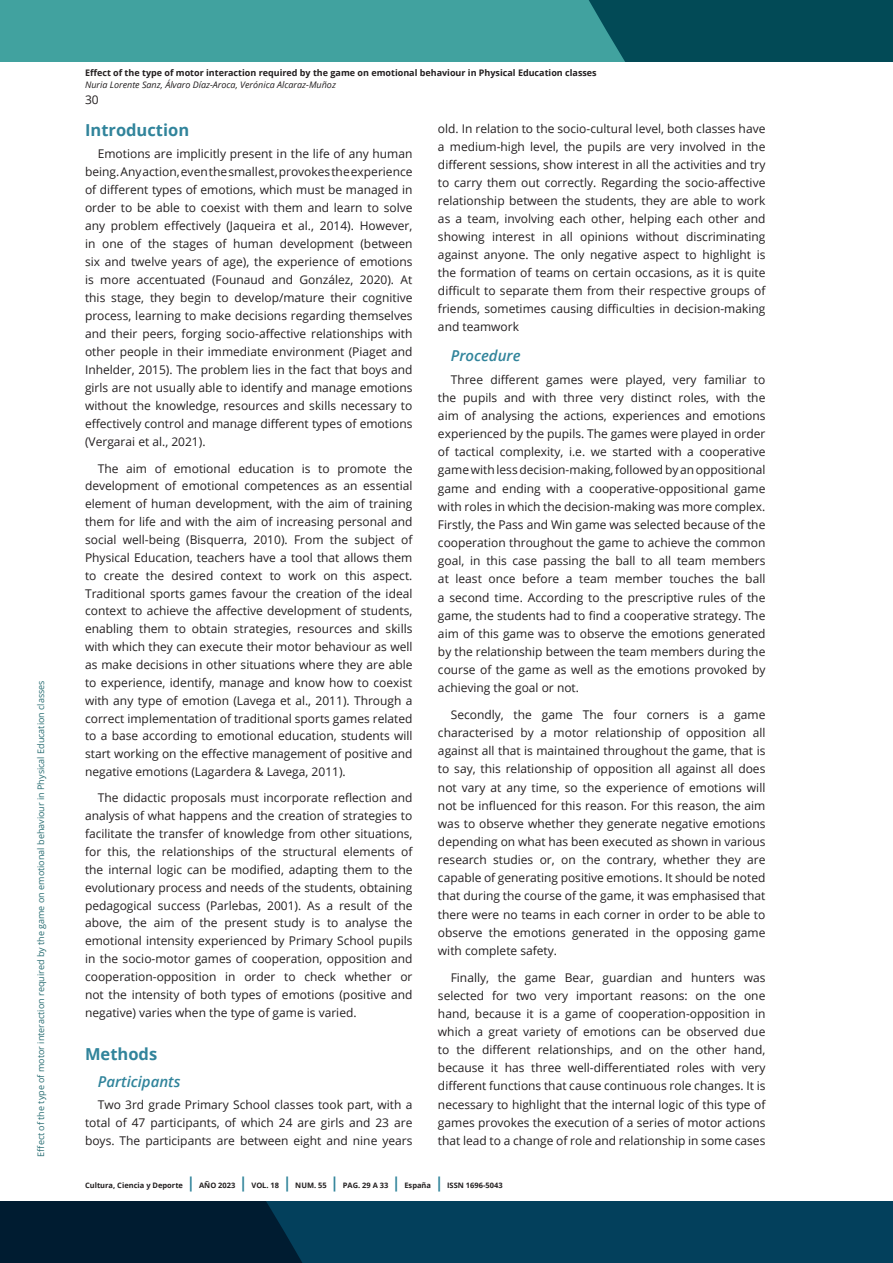
<style>
.page{position:relative;width:893px;height:1263px;background:#fff}
.page>*{position:absolute;margin:0;border:0;box-sizing:border-box;transform-origin:0 0}
.subtitulo_H3{font:700 16.5px "Open Sans";color:#31849b}
.subtitulo_2_H3{font:italic 600 15px "Open Sans";color:#31849b}
.Cuerpo_de_texto_P{font:12px/18.1px "Open Sans";color:#231f20;text-align:justify}
.t1{font:700 9px "Open Sans";color:#231f20}
.t2{font:9px "Open Sans";color:#2a6e73}
.t3{font:italic 9px "Open Sans";color:#231f20}
.t4{font:700 7.5px "Open Sans";color:#231f20}
.s1{font-size:15px;color:#31849b}
</style>
<div class="page">
<svg style="left:0;top:1201px;width:893px;height:62px;background:#02344e"></svg>
<div style="left:0;top:0;width:893px;height:62px;background:#41a29f"></div>
<div style="left:589px;top:0;width:304px;height:62px;background:#024a56"></div>
<p class="t2" style="left:35px;top:1156px;width:478px;rotate:-90deg">Effect of the type of motor interaction required by the game on emotional behaviour in Physical Education classes</p>
<p class="t1" style="left:85px;top:67px;width:513px">Effect of the type of motor interaction required by the game on emotional behaviour in Physical Education classes</p>
<p class="t3" style="left:85px;top:79px;width:252px">Nuria Lorente Sanz, Álvaro Díaz-Aroca, Verónica Alcaraz-Muñoz</p>
<p class="Cuerpo_de_texto_P" style="left:85px;top:90px;width:15px">30</p>
<p class="subtitulo_H3" style="left:85px;top:118px;width:106px">Introduction</p>
<p class="Cuerpo_de_texto_P" style="left:85px;top:145px;width:329px;text-indent:13px">Emotions are implicitly present in the life of any human being. Any action, even the smallest, provokes the experience of different types of emotions, which must be managed in order to be able to coexist with them and learn to solve any problem effectively (Jaqueira et al., 2014). However, in one of the stages of human development (between six and twelve years of age), the experience of emotions is more accentuated (Founaud and González, 2020). At this stage, they begin to develop/mature their cognitive process, learning to make decisions regarding themselves and their peers, forging socio-affective relationships with other people in their immediate environment (Piaget and Inhelder, 2015). The problem lies in the fact that boys and girls are not usually able to identify and manage emotions without the knowledge, resources and skills necessary to effectively control and manage different types of emotions (Vergarai et al., 2021).</p>
<p class="Cuerpo_de_texto_P" style="left:85px;top:459px;width:329px;text-indent:13px">The aim of emotional education is to promote the development of emotional competences as an essential element of human development, with the aim of training them for life and with the aim of increasing personal and social well-being (Bisquerra, 2010). From the subject of Physical Education, teachers have a tool that allows them to create the desired context to work on this aspect.<br>Traditional sports games favour the creation of the ideal context to achieve the affective development of students, enabling them to obtain strategies, resources and skills with which they can execute their motor behaviour as well as make decisions in other situations where they are able to experience, identify, manage and know how to coexist with any type of emotion (Lavega et al., 2011). Through a correct implementation of traditional sports games related to a base according to emotional education, students will start working on the effective management of positive and negative emotions (Lagardera &amp; Lavega, 2011).</p>
<p class="Cuerpo_de_texto_P" style="left:85px;top:789px;width:329px;text-indent:13px">The didactic proposals must incorporate reflection and analysis of what happens and the creation of strategies to facilitate the transfer of knowledge from other situations, for this, the relationships of the structural elements of the internal logic can be modified, adapting them to the evolutionary process and needs of the students, obtaining pedagogical success (Parlebas, 2001). As a result of the above, the aim of the present study is to analyse the emotional intensity experienced by Primary School pupils in the socio-motor games of cooperation, opposition and cooperation-opposition in order to check whether or not the intensity of both types of emotions (positive and negative) varies when the type of game is varied.</p>
<p class="subtitulo_H3" style="left:85px;top:1043px;width:74px">Methods</p>
<p class="subtitulo_2_H3" style="left:98px;top:1071px;width:84px">Participants</p>
<p class="Cuerpo_de_texto_P" style="left:85px;top:1095px;width:329px;text-indent:13px">Two 3rd grade Primary School classes took part, with a total of 47 participants, of which 24 are girls and 23 are boys. The participants are between eight and nine years</p>
<p class="Cuerpo_de_texto_P" style="left:438px;top:119px;width:329px">old. In relation to the socio-cultural level, both classes have a medium-high level, the pupils are very involved in the different sessions, show interest in all the activities and try to carry them out correctly. Regarding the socio-affective relationship between the students, they are able to work as a team, involving each other, helping each other and showing interest in all opinions without discriminating against anyone. The only negative aspect to highlight is the formation of teams on certain occasions, as it is quite difficult to separate them from their respective groups of friends, sometimes causing difficulties in decision-making and teamwork</p>
<p class="subtitulo_2_H3" style="left:451px;top:346px;width:71px">Procedure</p>
<p class="Cuerpo_de_texto_P" style="left:438px;top:370px;width:329px;text-indent:13px">Three different games were played, very familiar to the pupils and with three very distinct roles, with the aim of analysing the actions, experiences and emotions experienced by the pupils. The games were played in order of tactical complexity, i.e. we started with a cooperative game with less decision-making, followed by an oppositional game and ending with a cooperative-oppositional game with roles in which the decision-making was more complex.<br>Firstly, the Pass and Win game was selected because of the cooperation throughout the game to achieve the common goal, in this case passing the ball to all team members at least once before a team member touches the ball a second time. According to the prescriptive rules of the game, the students had to find a cooperative strategy. The aim of this game was to observe the emotions generated by the relationship between the team members during the course of the game as well as the emotions provoked by achieving the goal or not.</p>
<p class="Cuerpo_de_texto_P" style="left:438px;top:705px;width:329px;text-indent:13px">Secondly, the game The four corners is a game characterised by a motor relationship of opposition all against all that is maintained throughout the game, that is to say, this relationship of opposition all against all does not vary at any time, so the experience of emotions will not be influenced for this reason. For this reason, the aim was to observe whether they generate negative emotions depending on what has been executed as shown in various research studies or, on the contrary, whether they are capable of generating positive emotions. It should be noted that during the course of the game, it was emphasised that there were no teams in each corner in order to be able to observe the emotions generated in the opposing game with complete safety.</p>
<p class="Cuerpo_de_texto_P" style="left:438px;top:968px;width:329px;text-indent:13px">Finally, the game Bear, guardian and hunters was selected for two very important reasons: on the one hand, because it is a game of cooperation-opposition in which a great variety of emotions can be observed due to the different relationships, and on the other hand, because it has three well-differentiated roles with very different functions that cause continuous role changes. It is necessary to highlight that the internal logic of this type of games provokes the execution of a series of motor actions that lead to a change of role and relationship in some cases</p>
<p class="t4" style="left:85px;top:1180px;width:419px">Cultura, Ciencia y Deporte <span class="s1">|</span> AÑO 2023 <span class="s1">|</span> VOL. 18 <span class="s1">|</span> NUM. 55 <span class="s1">|</span> PAG. 29 A 33 <span class="s1">|</span> España <span class="s1">|</span> ISSN 1696-5043</p>
</div>
